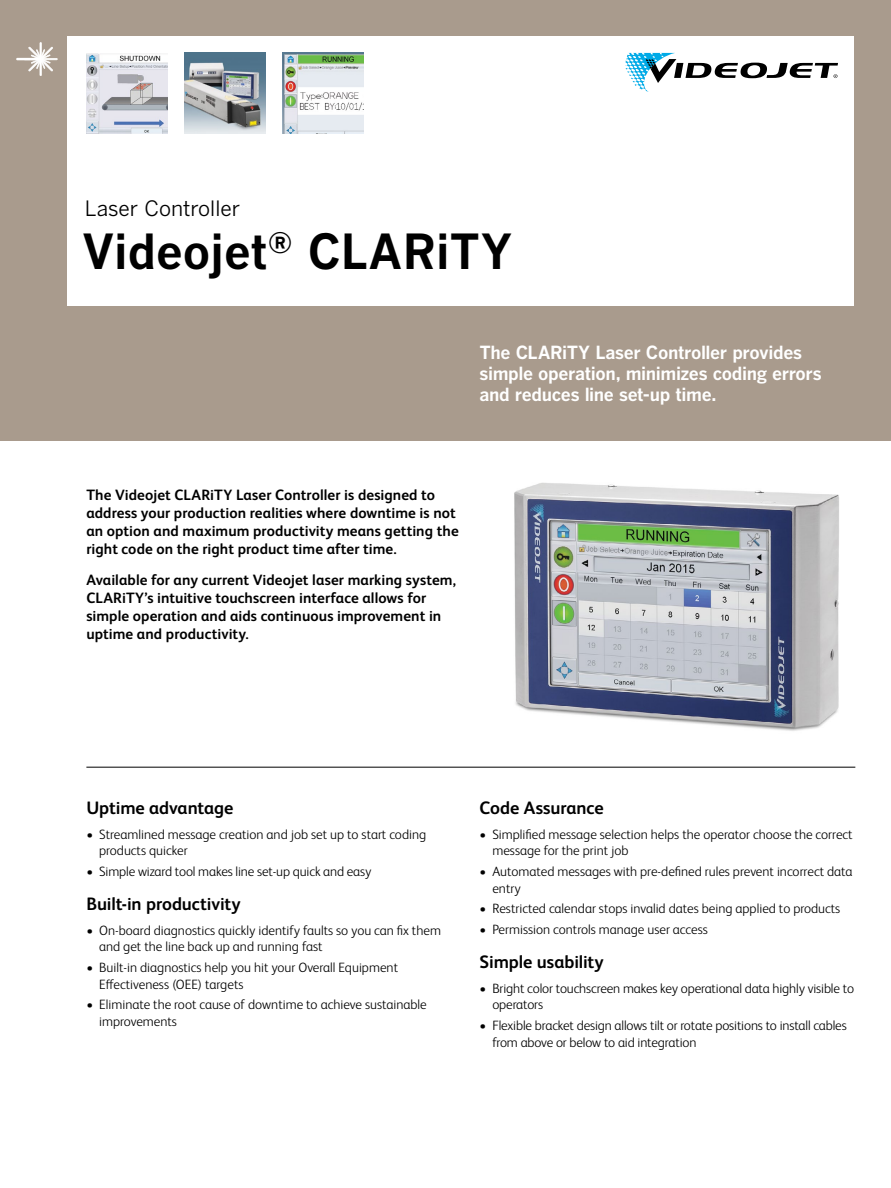
<style>
.page{position:relative;width:891px;height:1188px;background:#fff}
.page>*{position:absolute;margin:0;border:0;box-sizing:border-box;transform-origin:0 0}
.t1{font:700 48px "Benton Gothic";color:#000}
.t2{font:21px "Benton Gothic";letter-spacing:-.005em;color:#000}
.t3{font:700 18px/21px "Benton Gothic";letter-spacing:-.02em;color:#fff}
.t4{font:700 18px "FS Albert Pro";letter-spacing:-.005em;color:#000}
.t5{font:700 15px/18px "FS Albert Pro";letter-spacing:.005em;color:#000}
.t6{font:300 13.5px/16.5px "FS Albert Pro";color:#000}
</style>
<div class="page">
<div style="left:0;top:0;width:891px;height:441px;background:#a99b8d"></div>
<div style="left:68px;top:36px;width:786px;height:270px;background:#fff"></div>
<hr style="left:16px;top:58px;width:26px;height:2px;background:#fff">
<hr style="left:24px;top:58px;width:34px;height:2px;background:#fff">
<hr style="left:40px;top:42px;width:2px;height:34px;background:#fff">
<svg style="left:28px;top:47px;width:25px;height:24px"></svg>
<svg style="left:625px;top:53px;width:213px;height:39px"></svg>
<hr style="left:86px;top:767px;width:769px;height:1px;background:#000">
<img style="left:185px;top:53px;width:81px;height:81px">
<img style="left:514px;top:482px;width:325px;height:249px">
<img style="left:283px;top:53px;width:81px;height:81px">
<img style="left:86px;top:54px;width:81px;height:80px">
<h2 class="t2" style="left:85px;top:197px;width:157px">Laser Controller</h2>
<h1 class="t1" style="left:82px;top:224px;width:432px">Videojet<sup>®</sup> CLARiTY</h1>
<h3 class="t3" style="left:480px;top:342px;width:344px">The CLARiTY Laser Controller provides simple operation, minimizes coding errors and reduces line set-up time.</h3>
<p class="t5" style="left:86px;top:485px;width:374px">The Videojet CLARiTY Laser Controller is designed to address your production realities where downtime is not an option and maximum productivity means getting the right code on the right product time after time.</p>
<p class="t5" style="left:86px;top:570px;width:371px">Available for any current Videojet laser marking system, CLARiTY’s intuitive touchscreen interface allows for simple operation and aids continuous improvement in uptime and productivity.</p>
<h3 class="t4" style="left:86px;top:795px;width:149px">Uptime advantage</h3>
<p class="t6" style="left:99px;top:825px;width:329px;text-indent:-13px">• Streamlined message creation and job set up to start coding products quicker</p>
<p class="t6" style="left:86px;top:862px;width:287px">• Simple wizard tool makes line set-up quick and easy</p>
<h3 class="t4" style="left:86px;top:891px;width:156px">Built-in productivity</h3>
<p class="t6" style="left:99px;top:921px;width:343px;text-indent:-13px">• On-board diagnostics quickly identify faults so you can fix them and get the line back up and running fast</p>
<p class="t6" style="left:99px;top:958px;width:300px;text-indent:-13px">• Built-in diagnostics help you hit your Overall Equipment<br>Effectiveness (OEE) targets</p>
<p class="t6" style="left:99px;top:996px;width:329px;text-indent:-13px">• Eliminate the root cause of downtime to achieve sustainable improvements</p>
<h3 class="t4" style="left:480px;top:795px;width:125px">Code Assurance</h3>
<p class="t6" style="left:492px;top:825px;width:362px;text-indent:-13px">• Simplified message selection helps the operator choose the correct message for the print job</p>
<p class="t6" style="left:492px;top:862px;width:362px;text-indent:-13px">• Automated messages with pre-defined rules prevent incorrect data entry</p>
<p class="t6" style="left:480px;top:900px;width:362px">• Restricted calendar stops invalid dates being applied to products</p>
<p class="t6" style="left:480px;top:920px;width:230px">• Permission controls manage user access</p>
<h3 class="t4" style="left:480px;top:949px;width:126px">Simple usability</h3>
<p class="t6" style="left:492px;top:979px;width:363px;text-indent:-13px">• Bright color touchscreen makes key operational data highly visible to operators</p>
<p class="t6" style="left:492px;top:1016px;width:356px;text-indent:-13px">• Flexible bracket design allows tilt or rotate positions to install cables from above or below to aid integration</p>
</div>
